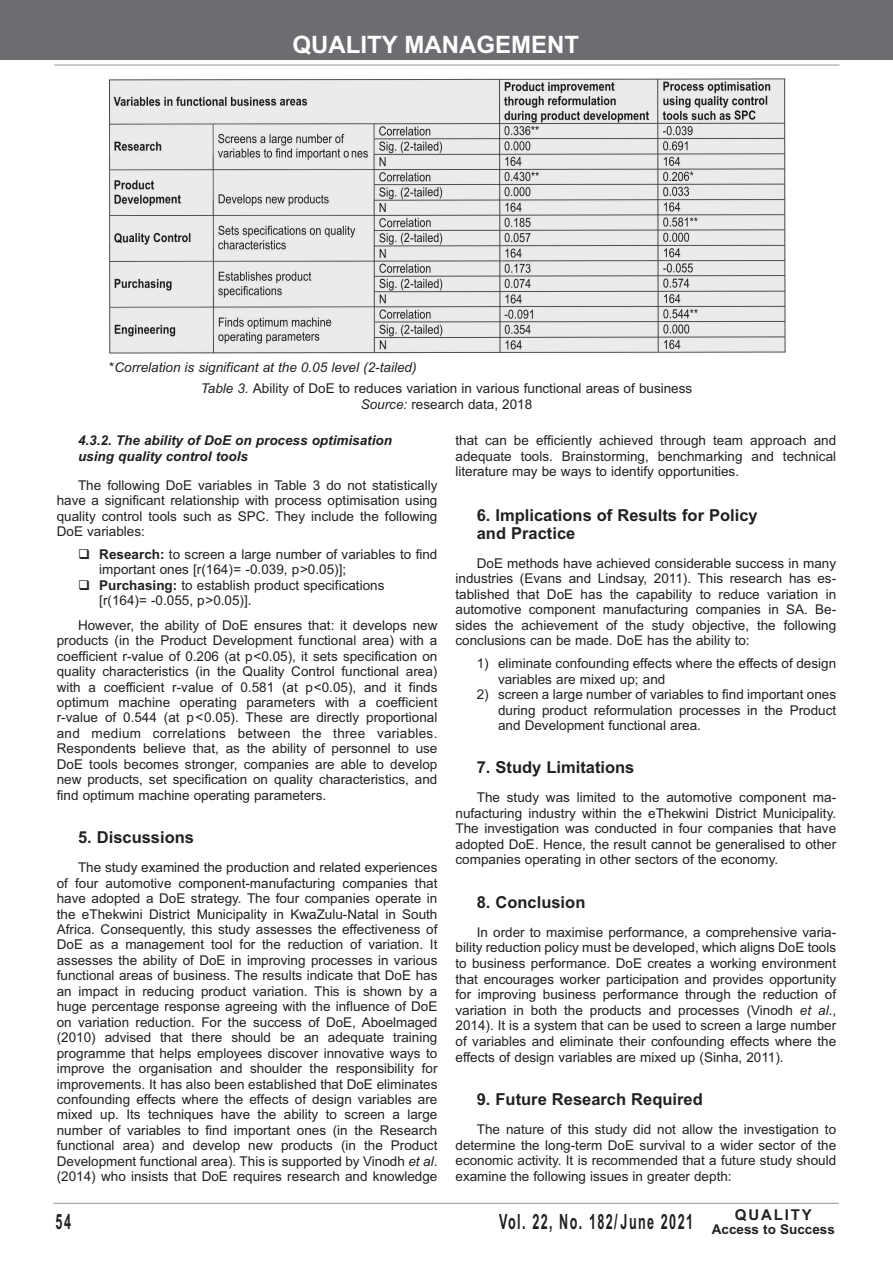
<style>
.page{position:relative;width:893px;height:1263px;background:#fff}
.page>*{position:absolute;margin:0;border:0;box-sizing:border-box;transform-origin:0 0}
.t1{font:700 24px "Arial";color:#fff}
.t2{font:700 21px "Arial";letter-spacing:.11em;color:#231f20;scale:.6 1}
.t3{font:700 16.5px/18px "Arial";color:#231f20}
.t4{font:700 15px "Arial";letter-spacing:.12em;color:#231f20}
.t5{font:13.5px/15.5px "Arial";color:#231f20;text-align:justify}
.t6{font:italic 700 13.5px/15.6px "Arial";color:#231f20}
.t7{font:700 13.5px "Arial";color:#231f20}
.s1{font-style:italic}
.s2{font-weight:700}
</style>
<div class="page">
<hr style="left:54px;top:1203px;width:785px;height:1px;background:#939598">
<div style="left:0;top:0;width:893px;height:60px;background:#6c6d70"></div>
<hr style="left:54px;top:65px;width:786px;height:1px;background:#939598">
<img style="left:109px;top:79px;width:677px;height:275px">
<h1 class="t1" style="left:292px;top:30px;width:288px">QUALITY MANAGEMENT</h1>
<p class="t5" style="left:201px;top:356px;width:493px;line-height:21.5px;text-indent:-92px">*<span class="s1">Correlation is significant at the 0.05 level (2-tailed)<br>Table 3.</span> Ability of DoE to reduces variation in various functional areas of business</p>
<p class="t5" style="left:361px;top:396px;width:173px"><span class="s1">Source:</span> research data, 2018</p>
<p class="t6" style="left:78px;top:433px;width:315px">4.3.2. The ability of DoE on process optimisation using quality control tools</p>
<p class="t5" style="left:57px;top:477px;width:382px;text-indent:21px">The following DoE variables in Table 3 do not statistically have a significant relationship with process optimisation using quality control tools such as SPC. They include the following DoE variables:</p>
<p class="t5" style="left:99px;top:546px;width:340px;text-align:left"><span class="s2">Research:</span> to screen a large number of variables to find important ones [r(164)= -0.039, p&gt;0.05)];<br><span class="s2">Purchasing:</span> to establish product specifications<br>[r(164)= -0.055, p&gt;0.05)].</p>
<p class="t5" style="left:57px;top:617px;width:382px;text-indent:21px">However, the ability of DoE ensures that: it develops new products (in the Product Development functional area) with a coefficient r-value of 0.206 (at p&lt;0.05), it sets specification on quality characteristics (in the Quality Control functional area) with a coefficient r-value of 0.581 (at p&lt;0.05), and it finds optimum machine operating parameters with a coefficient r-value of 0.544 (at p&lt;0.05). These are directly proportional and medium correlations between the three variables.<br>Respondents believe that, as the ability of personnel to use DoE tools becomes stronger, companies are able to develop new products, set specification on quality characteristics, and find optimum machine operating parameters.</p>
<p class="t3" style="left:78px;top:828px;width:118px">5. Discussions</p>
<p class="t5" style="left:57px;top:860px;width:382px;text-indent:21px">The study examined the production and related experiences of four automotive component-manufacturing companies that have adopted a DoE strategy. The four companies operate in the eThekwini District Municipality in KwaZulu-Natal in South Africa. Consequently, this study assesses the effectiveness of DoE as a management tool for the reduction of variation. It assesses the ability of DoE in improving processes in various functional areas of business. The results indicate that DoE has an impact in reducing product variation. This is shown by a huge percentage response agreeing with the influence of DoE on variation reduction. For the success of DoE, Aboelmaged (2010) advised that there should be an adequate training programme that helps employees discover innovative ways to improve the organisation and shoulder the responsibility for improvements. It has also been established that DoE eliminates confounding effects where the effects of design variables are mixed up. Its techniques have the ability to screen a large number of variables to find important ones (in the Research functional area) and develop new products (in the Product Development functional area). This is supported by Vinodh <span class="s1">et al</span>. (2014) who insists that DoE requires research and knowledge</p>
<h2 class="t2" style="left:56px;top:1209px;width:27px">54</h2>
<p class="t5" style="left:455px;top:433px;width:382px">that can be efficiently achieved through team approach and adequate tools. Brainstorming, benchmarking and technical literature may be ways to identify opportunities.</p>
<p class="t3" style="left:477px;top:506px;width:283px">6. Implications of Results for Policy and Practice</p>
<p class="t5" style="left:455px;top:555px;width:382px;text-indent:21px">DoE methods have achieved considerable success in many industries (Evans and Lindsay, 2011). This research has es&shy;tablished that DoE has the capability to reduce variation in automotive component manufacturing companies in SA. Be&shy;sides the achievement of the study objective, the following conclusions can be made. DoE has the ability to:</p>
<p class="t5" style="left:498px;top:656px;width:340px;text-indent:-21px">1) eliminate confounding effects where the effects of design variables are mixed up; and</p>
<p class="t5" style="left:498px;top:687px;width:340px;text-indent:-21px">2) screen a large number of variables to find important ones during product reformulation processes in the Product and Development functional area.</p>
<p class="t3" style="left:477px;top:759px;width:159px">7. Study Limitations</p>
<p class="t5" style="left:455px;top:790px;width:382px;text-indent:21px">The study was limited to the automotive component ma&shy;nufacturing industry within the eThekwini District Municipality.<br>The investigation was conducted in four companies that have adopted DoE. Hence, the result cannot be generalised to other companies operating in other sectors of the economy.</p>
<p class="t3" style="left:477px;top:893px;width:110px">8. Conclusion</p>
<p class="t5" style="left:455px;top:924px;width:382px;text-indent:21px">In order to maximise performance, a comprehensive varia&shy;bility reduction policy must be developed, which aligns DoE tools to business performance. DoE creates a working environment that encourages worker participation and provides opportunity for improving business performance through the reduction of variation in both the products and processes (Vinodh <span class="s1">et al</span>., 2014). It is a system that can be used to screen a large number of variables and eliminate their confounding effects where the effects of design variables are mixed up (Sinha, 2011).</p>
<p class="t3" style="left:477px;top:1090px;width:228px">9. Future Research Required</p>
<p class="t5" style="left:455px;top:1122px;width:382px;text-indent:21px">The nature of this study did not allow the investigation to determine the long-term DoE survival to a wider sector of the economic activity. It is recommended that a future study should examine the following issues in greater depth:</p>
<p class="t4" style="left:735px;top:1206px;width:78px">QUALITY</p>
<h2 class="t2" style="left:499px;top:1209px;width:324px">Vol. 22, No. 182/ June 2021</h2>
<p class="t7" style="left:712px;top:1221px;width:125px">Access to Success</p>
</div>
